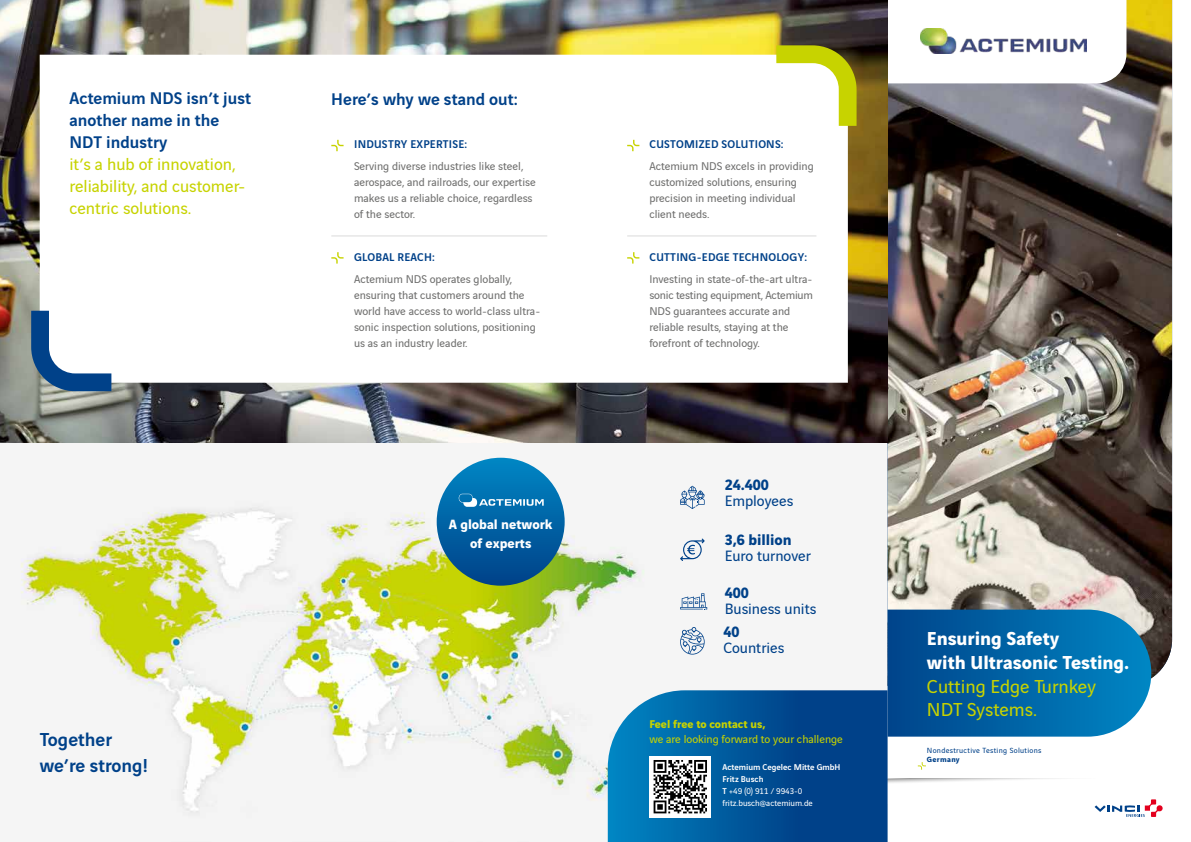
<style>
.page{position:relative;width:1191px;height:842px;background:#fff}
.page>*{position:absolute;margin:0;border:0;box-sizing:border-box;transform-origin:0 0}
.t1{font:700 20px/23.6px "Vinci Sans";color:#fff}
.t2{font:20px/23.6px "Vinci Sans";color:#c7d300}
.t3{font:500 20px/26px "Vinci Sans";color:#004189}
.t4{font:500 18px/22px "Vinci Sans";color:#004189}
.t5{font:18px/22px "Vinci Sans";color:#c7d300}
.t6{font:16px "Vinci Sans";color:#004189}
.t7{font:700 16px "Vinci Sans";color:#004189}
.t8{font:700 14.3px/18.6px "Vinci Sans";color:#fff;text-align:center}
.t9{font:12px/16px "Vinci Sans";color:#6f6f6e}
.t10{font:500 12px "Vinci Sans";letter-spacing:.02em;color:#004189}
.t11{font:12px "Vinci Sans";color:#c7d300}
.t12{font:700 12px "Vinci Sans";color:#c7d300}
.t13{font:9px/12px "Vinci Sans";color:#fff}
.t14{font:8px "Vinci Sans";letter-spacing:.04em;color:#004189}
.t15{font:700 8px "Vinci Sans";letter-spacing:.04em;color:#004189}
.s1{font-weight:500}
</style>
<div class="page">
<img style="left:0;top:442px;width:887px;height:400px">
<img style="left:887px;top:0;width:285px;height:679px">
<svg style="left:887px;top:610px;width:264px;height:127px;background:#0c69a8"></svg>
<svg style="left:887px;top:0;width:239px;height:83px"></svg>
<img style="left:920px;top:28px;width:166px;height:26px">
<svg style="left:917px;top:762px;width:9px;height:8px"></svg>
<svg style="left:1094px;top:799px;width:68px;height:18px"></svg>
<div style="left:887px;top:779px;width:227px;height:25px;background:#fff"></div>
<svg style="left:887px;top:779px;width:134px;height:7px"></svg>
<img style="left:0;top:0;width:887px;height:442px">
<svg style="left:40px;top:55px;width:808px;height:328px"></svg>
<svg style="left:331px;top:140px;width:12px;height:11px"></svg>
<svg style="left:627px;top:140px;width:12px;height:11px"></svg>
<svg style="left:331px;top:252px;width:12px;height:12px"></svg>
<svg style="left:627px;top:252px;width:12px;height:12px"></svg>
<hr style="left:331px;top:236px;width:216px;height:1px;background:#dadada">
<hr style="left:627px;top:236px;width:189px;height:1px;background:#dadada">
<svg style="left:31px;top:311px;width:80px;height:80px"></svg>
<svg style="left:776px;top:45px;width:80px;height:81px"></svg>
<svg style="left:680px;top:486px;width:24px;height:23px"></svg>
<svg style="left:680px;top:538px;width:24px;height:23px"></svg>
<svg style="left:680px;top:593px;width:27px;height:17px"></svg>
<svg style="left:680px;top:627px;width:24px;height:28px"></svg>
<div style="left:437px;top:458px;width:127px;height:128px;background:linear-gradient(to bottom,#0086c5,#034486);border-radius:64px"></div>
<svg style="left:459px;top:494px;width:84px;height:13px"></svg>
<svg style="left:608px;top:690px;width:279px;height:152px;background:#0a5c9e"></svg>
<div style="left:649px;top:756px;width:62px;height:61px;background:#fff"></div>
<svg style="left:653px;top:760px;width:54px;height:53px"></svg>
<h2 class="t4" style="left:69px;top:86px;width:183px">Actemium NDS isn’t just another name in the<br>NDT industry</h2>
<h2 class="t5" style="left:69px;top:152px;width:177px">it’s a hub of innovation, reliability, and customer&shy;centric solutions.</h2>
<h1 class="t3" style="left:40px;top:724px;width:110px">Together we’re strong!</h1>
<h2 class="t4" style="left:331px;top:87px;width:188px">Here’s why we stand out:</h2>
<p class="t10" style="left:354px;top:135px;width:115px">INDUSTRY EXPERTISE:</p>
<p class="t9" style="left:354px;top:157px;width:183px">Serving diverse industries like steel, aerospace, and railroads, our expertise makes us a reliable choice, regardless of the sector.</p>
<p class="t10" style="left:354px;top:248px;width:82px">GLOBAL REACH:</p>
<p class="t9" style="left:354px;top:270px;width:188px">Actemium NDS operates globally, ensuring that customers around the world have access to world-class ultra&shy;sonic inspection solutions, positioning us as an industry leader.</p>
<p class="t8" style="left:449px;top:514px;width:105px">A global network of experts</p>
<p class="t10" style="left:649px;top:135px;width:136px">CUSTOMIZED SOLUTIONS:</p>
<p class="t9" style="left:649px;top:157px;width:166px">Actemium NDS excels in providing customized solutions, ensuring precision in meeting individual client needs.</p>
<p class="t10" style="left:649px;top:248px;width:159px">CUTTING-EDGE TECHNOLOGY:</p>
<p class="t9" style="left:649px;top:270px;width:165px">Investing in state-of-the-art ultra-- sonic testing equipment, Actemium<br>NDS guarantees accurate and reliable results, staying at the forefront of technology.</p>
<h3 class="t7" style="left:724px;top:472px;width:46px">24.400</h3>
<h3 class="t6" style="left:724px;top:489px;width:70px">Employees</h3>
<h3 class="t7" style="left:724px;top:527px;width:68px">3,6 billion</h3>
<h3 class="t6" style="left:724px;top:544px;width:88px">Euro turnover</h3>
<h3 class="t7" style="left:724px;top:580px;width:25px">400</h3>
<h3 class="t6" style="left:724px;top:597px;width:93px">Business units</h3>
<h3 class="t7" style="left:723px;top:619px;width:17px">40</h3>
<h3 class="t6" style="left:723px;top:636px;width:62px">Countries</h3>
<p class="t12" style="left:649px;top:715px;width:117px">Feel free to contact us,</p>
<p class="t11" style="left:649px;top:730px;width:195px">we are looking forward to your challenge</p>
<p class="t13" style="left:722px;top:760px;width:120px"><span class="s1">Actemium Cegelec Mitte GmbH<br>Fritz Busch<br>T</span> +49 (0) 911 / 9943-0 fritz.busch@actemium.de</p>
<h1 class="t1" style="left:927px;top:625px;width:204px">Ensuring Safety<br>with Ultrasonic Testing.</h1>
<h1 class="t2" style="left:927px;top:672px;width:171px">Cutting Edge Turnkey<br>NDT Systems.</h1>
<p class="t14" style="left:927px;top:744px;width:116px">Nondestructive Testing Solutions</p>
<p class="t15" style="left:927px;top:753px;width:34px">Germany</p>
</div>
